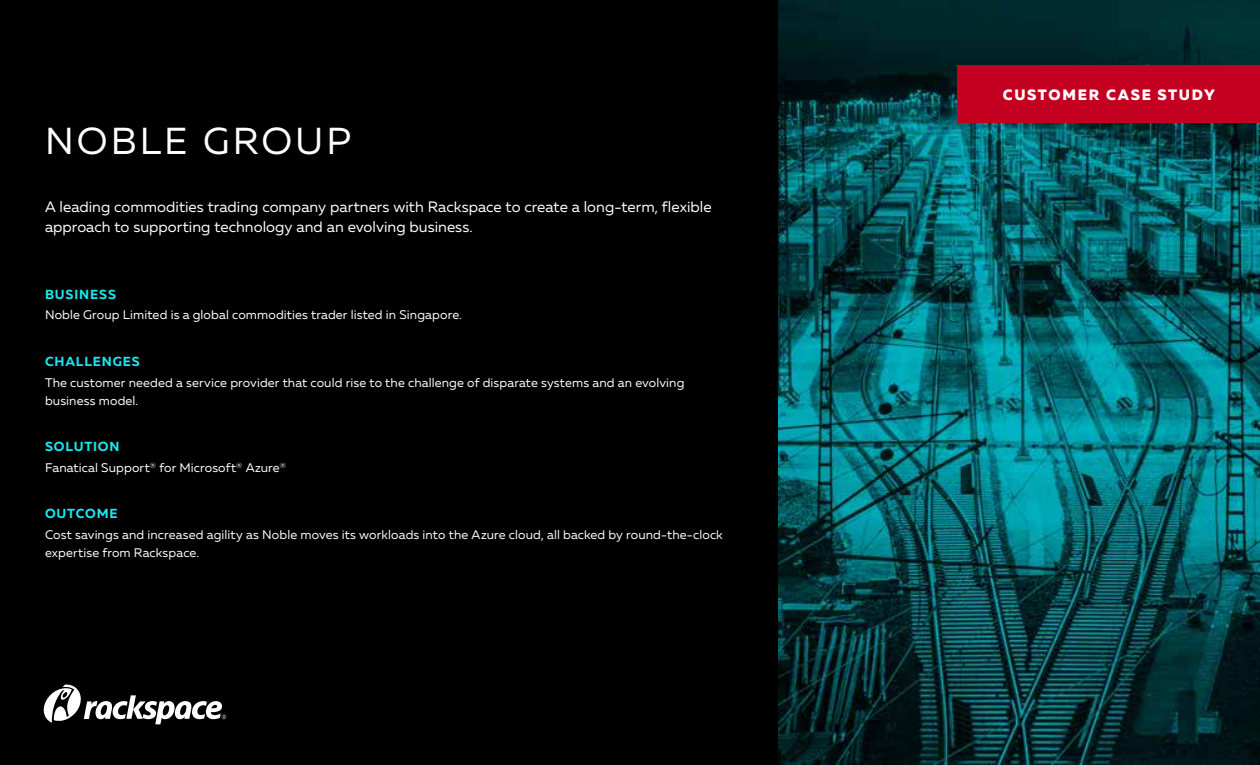
<style>
.page{position:relative;width:1260px;height:765px;background:#000}
.page>*{position:absolute;margin:0;border:0;box-sizing:border-box;transform-origin:0 0}
.t1{font:37.5px "Muller";letter-spacing:.08em;color:#fff}
.t2{font:15px/20.2px "Muller";color:#fff}
.t3{font:800 15px "Muller";letter-spacing:.115em;color:#fff}
.t4{font:700 13.12px "Muller";letter-spacing:.065em;color:#1ae8f0}
.t5{font:12.5px/18.1px "Muller";letter-spacing:.01em;color:#fff}
</style>
<div class="page">
<img style="left:779px;top:0;width:481px;height:765px">
<div style="left:958px;top:65px;width:302px;height:57px;background:#c40021"></div>
<svg style="left:43px;top:684px;width:183px;height:40px"></svg>
<h1 class="t1" style="left:45px;top:118px;width:308px">NOBLE GROUP</h1>
<p class="t2" style="left:45px;top:196px;width:668px">A leading commodities trading company partners with Rackspace to create a long-term, flexible approach to supporting technology and an evolving business.</p>
<p class="t4" style="left:45px;top:286px;width:72px">BUSINESS</p>
<p class="t5" style="left:45px;top:306px;width:418px">Noble Group Limited is a global commodities trader listed in Singapore.</p>
<p class="t4" style="left:45px;top:353px;width:96px">CHALLENGES</p>
<p class="t5" style="left:45px;top:373px;width:641px">The customer needed a service provider that could rise to the challenge of disparate systems and an evolving business model.</p>
<p class="t4" style="left:45px;top:438px;width:76px">SOLUTION</p>
<p class="t5" style="left:45px;top:458px;width:243px">Fanatical Support<sup>®</sup> for Microsoft<sup>®</sup> Azure<sup>®</sup></p>
<p class="t4" style="left:45px;top:506px;width:74px">OUTCOME</p>
<p class="t5" style="left:45px;top:525px;width:679px">Cost savings and increased agility as Noble moves its workloads into the Azure cloud, all backed by round-the-clock expertise from Rackspace.</p>
<p class="t3" style="left:1003px;top:85px;width:214px">CUSTOMER CASE STUDY</p>
</div>
